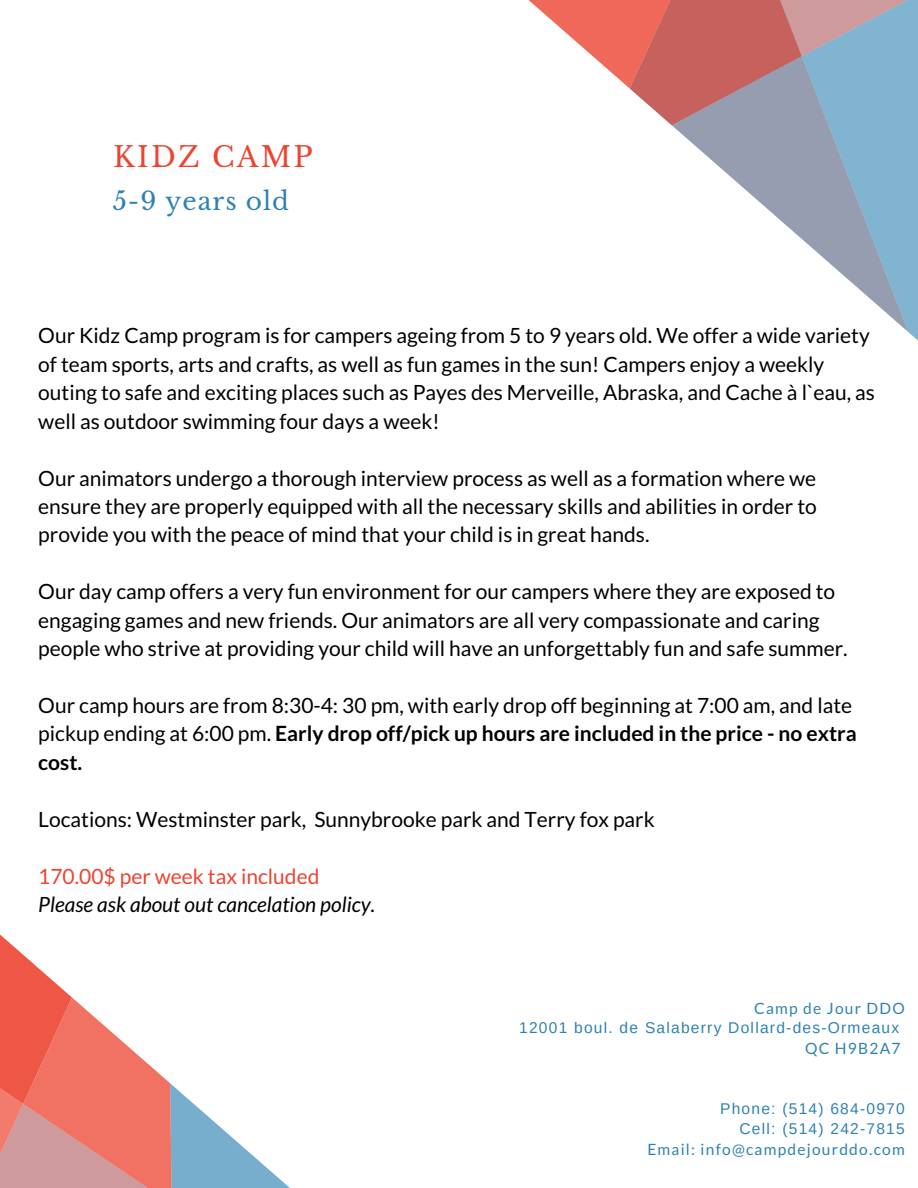
<style>
.page{position:relative;width:918px;height:1188px;background:#fff}
.page>*{position:absolute;margin:0;border:0;box-sizing:border-box;transform-origin:0 0}
.t1{font:28.05px "Libre Baskerville";letter-spacing:.08em;color:#ed4330}
.t2{font:24.9px "Libre Baskerville";letter-spacing:.04em;color:#2e82b2}
.t3{font:21px/28.5px "Lato";color:#000}
.t4{font:italic 21px "Lato";color:#000}
.t5{font:21px "Lato";color:#ed4330}
.t6{font:15.6px/20.1px "Arimo";letter-spacing:.08em;color:#2e82b2;text-align:right}
.t7{font:15.6px "Lato";letter-spacing:.08em;color:#2e82b2}
.s1{font-weight:700}
</style>
<div class="page">
<svg style="left:717px;top:165px;width:31px;height:27px"></svg>
<svg style="left:748px;top:95px;width:170px;height:246px"></svg>
<svg style="left:637px;top:95px;width:226px;height:70px;fill:#969db0"></svg>
<svg style="left:528px;top:0;width:390px;height:95px;background:#c59295"></svg>
<svg style="left:0;top:935px;width:290px;height:253px"></svg>
<h1 class="t1" style="left:113px;top:140px;width:201px">KIDZ CAMP</h1>
<p class="t2" style="left:113px;top:185px;width:178px">5-9 years old</p>
<p class="t3" style="left:38px;top:321px;width:838px">Our Kidz Camp program is for campers ageing from 5 to 9 years old. We offer a wide variety of team sports, arts and crafts, as well as fun games in the sun! Campers enjoy a weekly outing to safe and exciting places such as Payes des Merveille, Abraska, and Cache à l`eau, as well as outdoor swimming four days a week!</p>
<p class="t3" style="left:38px;top:463px;width:780px;text-align:justify">Our animators undergo a thorough interview process as well as a formation where we ensure they are properly equipped with all the necessary skills and abilities in order to provide you with the peace of mind that your child is in great hands.</p>
<p class="t3" style="left:38px;top:577px;width:811px">Our day camp offers a very fun environment for our campers where they are exposed to engaging games and new friends. Our animators are all very compassionate and caring people who strive at providing your child will have an unforgettably fun and safe summer.</p>
<p class="t3" style="left:38px;top:691px;width:820px">Our camp hours are from 8:30-4: 30 pm, with early drop off beginning at 7:00 am, and late pickup ending at 6:00 pm. <span class="s1">Early drop off/pick up hours are included in the price - no extra cost.</span></p>
<p class="t3" style="left:38px;top:804px;width:618px">Locations: Westminster park, Sunnybrooke park and Terry fox park</p>
<p class="t5" style="left:38px;top:863px;width:283px">170.00$ per week tax included</p>
<p class="t4" style="left:38px;top:891px;width:339px">Please ask about out cancelation policy.</p>
<p class="t7" style="left:754px;top:999px;width:152px">Camp de Jour DDO</p>
<p class="t6" style="left:519px;top:1018px;width:382px">12001 boul. de Salaberry Dollard-des-Ormeaux</p>
<p class="t7" style="left:805px;top:1039px;width:97px">QC H9B2A7</p>
<p class="t6" style="left:720px;top:1098px;width:186px">Phone: (514) 684-0970<br>Cell: (514) 242-7815</p>
<p class="t7" style="left:647px;top:1140px;width:259px">Email: info@campdejourddo.com</p>
</div>
